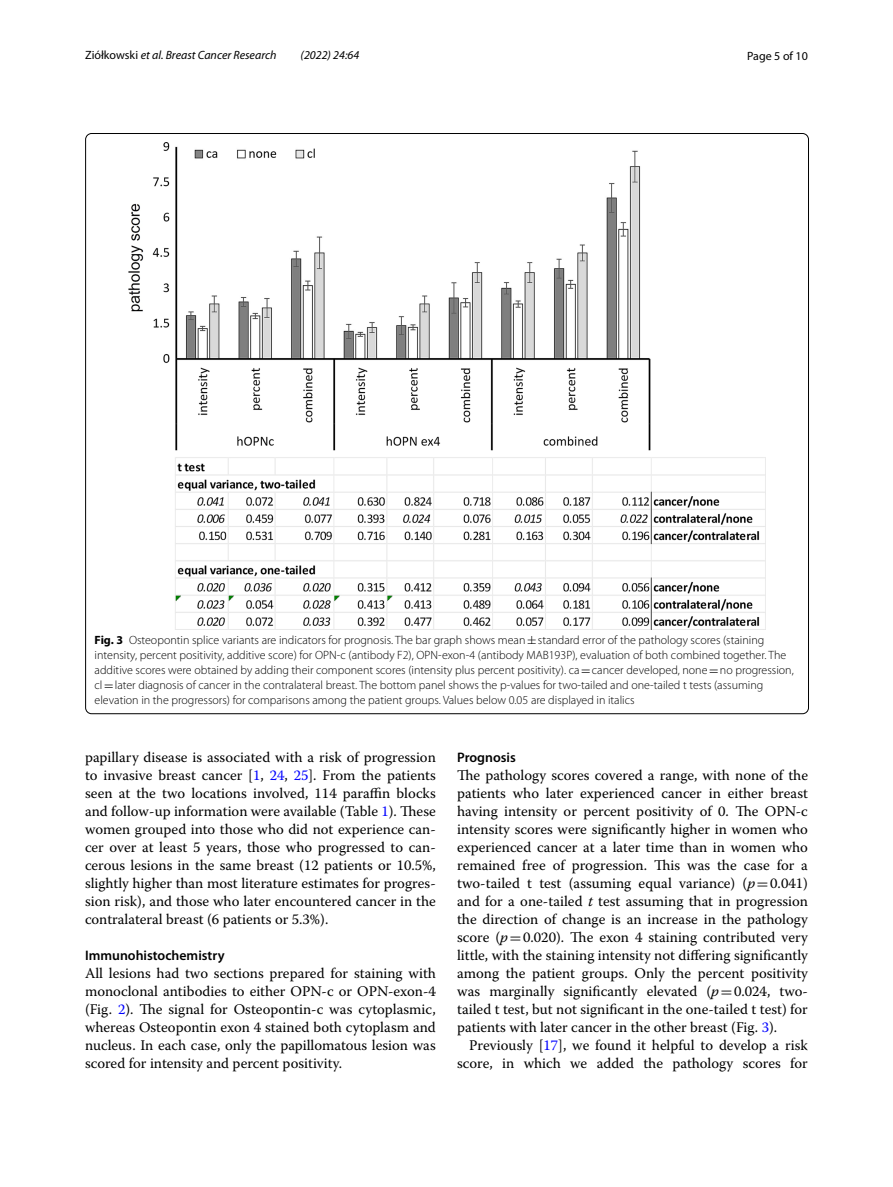
<style>
.page{position:relative;width:893px;height:1187px;background:#fff}
.page>*{position:absolute;margin:0;border:0;box-sizing:border-box;transform-origin:0 0}
.t1{font:14.7px/18px "Warnock Pro";color:#000;text-align:justify}
.t2{font:600 13.8px "Myriad Pro";color:#000}
.t3{font:300 12px/15px "Myriad Pro";color:#000}
.t4{font:italic 12px "Myriad Pro";color:#000}
.t5{font:12px "Myriad Pro";color:#000}
.s1{font-style:normal}
.s2{font-weight:700}
.s3{font-family:"MTSY";font-weight:400}
.s4{color:#00f}
.s5{font-style:italic}
.s6{font-family:"MTSY"}
</style>
<div class="page">
<img style="left:128px;top:142px;width:638px;height:487px">
<p class="t4" style="left:85px;top:48px;width:193px"><span class="s1">Ziółkowski</span> et al. Breast Cancer Research</p>
<p class="t4" style="left:301px;top:48px;width:60px">(2022) 24:64</p>
<p class="t5" style="left:747px;top:48px;width:62px">Page 5 of 10</p>
<p class="t3" style="left:95px;top:633px;width:701px"><span class="s2">Fig. 3</span> Osteopontin splice variants are indicators for prognosis. The bar graph shows mean<span class="s3">±</span>standard error of the pathology scores (staining intensity, percent positivity, additive score) for OPN-c (antibody F2), OPN-exon-4 (antibody MAB193P), evaluation of both combined together. The additive scores were obtained by adding their component scores (intensity plus percent positivity). ca<span class="s3">=</span>cancer developed, none<span class="s3">=</span>no progression, cl<span class="s3">=</span>later diagnosis of cancer in the contralateral breast. The bottom panel shows the p-values for two-tailed and one-tailed t tests (assuming elevation in the progressors) for comparisons among the patient groups. Values below 0.05 are displayed in italics</p>
<p class="t1" style="left:85px;top:748px;width:352px">papillary disease is associated with a risk of progression to invasive breast cancer [<span class="s4">1</span>, <span class="s4">24</span>, <span class="s4">25</span>]. From the patients seen at the two locations involved, 114 paraffin blocks and follow-up information were available (Table <span class="s4">1</span>). These women grouped into those who did not experience can&shy;cer over at least 5 years, those who progressed to can&shy;cerous lesions in the same breast (12 patients or 10.5%, slightly higher than most literature estimates for progres&shy;sion risk), and those who later encountered cancer in the contralateral breast (6 patients or 5.3%).</p>
<p class="t2" style="left:85px;top:946px;width:141px">Immunohistochemistry</p>
<p class="t1" style="left:85px;top:964px;width:352px">All lesions had two sections prepared for staining with monoclonal antibodies to either OPN-c or OPN-exon-4 (Fig. <span class="s4">2</span>). The signal for Osteopontin-c was cytoplasmic, whereas Osteopontin exon 4 stained both cytoplasm and nucleus. In each case, only the papillomatous lesion was scored for intensity and percent positivity.</p>
<p class="t2" style="left:457px;top:748px;width:60px">Prognosis</p>
<p class="t1" style="left:457px;top:765px;width:352px">The pathology scores covered a range, with none of the patients who later experienced cancer in either breast having intensity or percent positivity of 0. The OPN-c intensity scores were significantly higher in women who experienced cancer at a later time than in women who remained free of progression. This was the case for a two-tailed t test (assuming equal variance) (<span class="s5">p</span><span class="s6">=</span>0.041) and for a one-tailed <span class="s5">t</span> test assuming that in progression the direction of change is an increase in the pathology score (<span class="s5">p</span><span class="s6">=</span>0.020). The exon 4 staining contributed very little, with the staining intensity not differing significantly among the patient groups. Only the percent positivity was marginally significantly elevated (<span class="s5">p</span><span class="s6">=</span>0.024, two&shy;tailed t test, but not significant in the one-tailed t test) for patients with later cancer in the other breast (Fig. <span class="s4">3</span>).</p>
<p class="t1" style="left:457px;top:1035px;width:352px;text-align:right">Previously [<span class="s4">17</span>], we found it helpful to develop a risk score, in which we added the pathology scores for</p>
</div>
